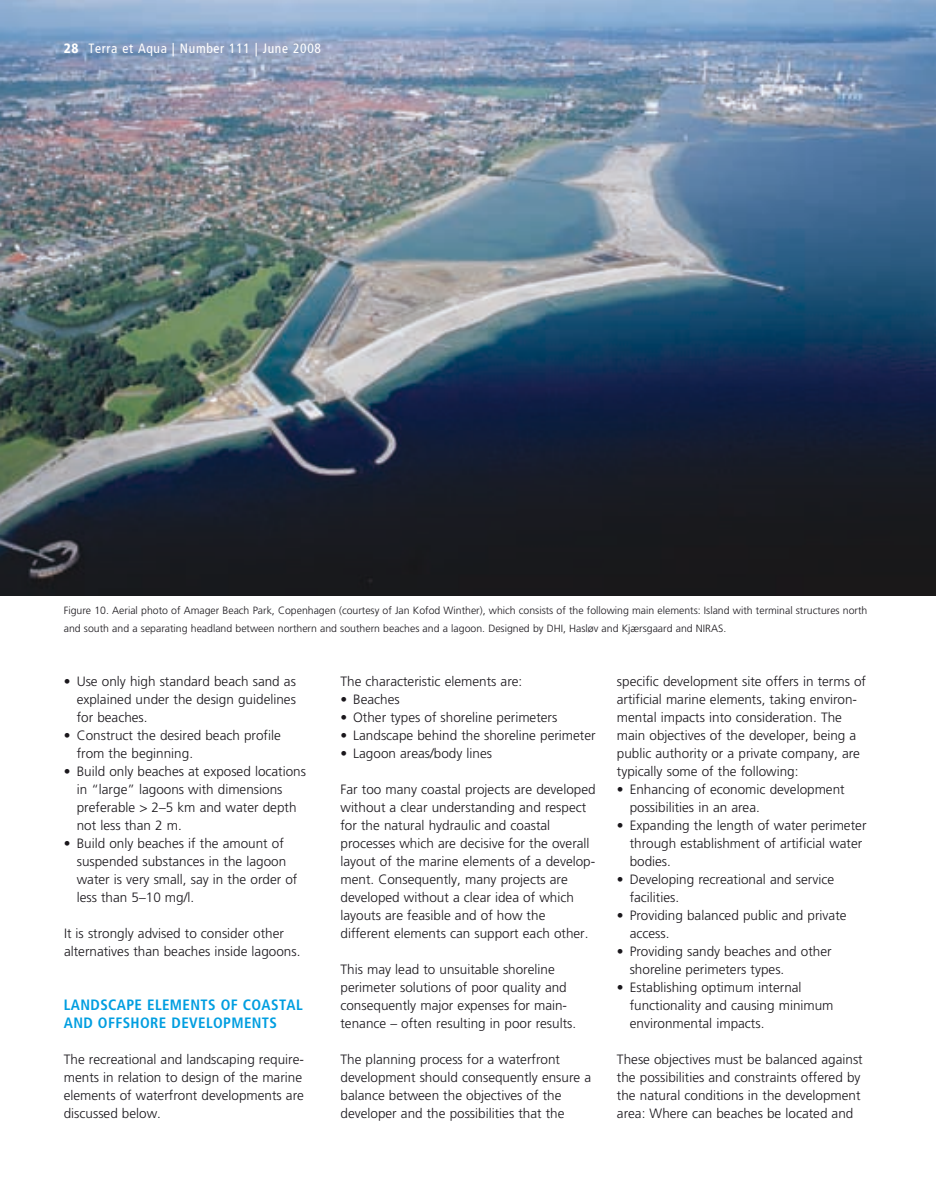
<style>
.page{position:relative;width:936px;height:1191px;background:#fff}
.page>*{position:absolute;margin:0;border:0;box-sizing:border-box;transform-origin:0 0}
.t1{font:700 condensed 15px/18px "Frutiger";letter-spacing:.025em;color:#009ee0}
.t2{font:300 13.5px/18px "Frutiger";color:#1a171c}
.t3{font:condensed 13.5px "Frutiger";letter-spacing:.05em;color:#fff}
.t4{font:300 10.5px/18px "Frutiger";color:#1a171c}
.s1{font-weight:900}
</style>
<div class="page">
<img style="left:0;top:0;width:935px;height:596px">
<p class="t3" style="left:64px;top:41px;width:259px"><span class="s1">28</span> Terra et Aqua | Number 111 | June 2008</p>
<p class="t4" style="left:64px;top:601px;width:805px">Figure 10. Aerial photo of Amager Beach Park, Copenhagen (courtesy of Jan Kofod Winther), which consists of the following main elements: Island with terminal structures north and south and a separating headland between northern and southern beaches and a lagoon. Designed by DHI, Hasløv and Kjærsgaard and NIRAS.</p>
<p class="t2" style="left:77px;top:672px;width:221px;text-align:justify;text-indent:-13px">• Use only high standard beach sand as explained under the design guidelines for beaches.</p>
<p class="t2" style="left:77px;top:726px;width:206px;text-indent:-13px">• Construct the desired beach profile from the beginning.</p>
<p class="t2" style="left:77px;top:762px;width:231px;text-indent:-13px">• Build only beaches at exposed locations in “large” lagoons with dimensions preferable &gt; 2–5 km and water depth not less than 2 m.</p>
<p class="t2" style="left:77px;top:834px;width:222px;text-indent:-13px">• Build only beaches if the amount of suspended substances in the lagoon water is very small, say in the order of less than 5–10 mg/l.</p>
<p class="t2" style="left:64px;top:924px;width:238px">It is strongly advised to consider other alternatives than beaches inside lagoons.</p>
<p class="t1" style="left:64px;top:995px;width:240px">LANDSCAPE ELEMENTS OF COASTAL<br>AND OFFSHORE DEVELOPMENTS</p>
<p class="t2" style="left:64px;top:1050px;width:242px">The recreational and landscaping require&shy;ments in relation to design of the marine elements of waterfront developments are discussed below.</p>
<p class="t2" style="left:340px;top:672px;width:183px">The characteristic elements are:</p>
<p class="t2" style="left:340px;top:690px;width:61px">• Beaches</p>
<p class="t2" style="left:340px;top:708px;width:218px">• Other types of shoreline perimeters</p>
<p class="t2" style="left:340px;top:726px;width:257px">• Landscape behind the shoreline perimeter</p>
<p class="t2" style="left:340px;top:744px;width:153px">• Lagoon areas/body lines</p>
<p class="t2" style="left:340px;top:780px;width:257px">Far too many coastal projects are developed without a clear understanding and respect for the natural hydraulic and coastal processes which are decisive for the overall layout of the marine elements of a develop&shy;ment. Consequently, many projects are developed without a clear idea of which layouts are feasible and of how the different elements can support each other.</p>
<p class="t2" style="left:340px;top:960px;width:237px">This may lead to unsuitable shoreline perimeter solutions of poor quality and consequently major expenses for main&shy;tenance – often resulting in poor results.</p>
<p class="t2" style="left:340px;top:1050px;width:252px">The planning process for a waterfront development should consequently ensure a balance between the objectives of the developer and the possibilities that the</p>
<p class="t2" style="left:617px;top:672px;width:251px">specific development site offers in terms of artificial marine elements, taking environ&shy;mental impacts into consideration. The main objectives of the developer, being a public authority or a private company, are typically some of the following:</p>
<p class="t2" style="left:629px;top:780px;width:216px;text-indent:-13px">• Enhancing of economic development possibilities in an area.</p>
<p class="t2" style="left:629px;top:816px;width:238px;text-indent:-13px">• Expanding the length of water perimeter through establishment of artificial water bodies.</p>
<p class="t2" style="left:629px;top:870px;width:206px;text-indent:-13px">• Developing recreational and service facilities.</p>
<p class="t2" style="left:629px;top:906px;width:218px;text-indent:-13px">• Providing balanced public and private access.</p>
<p class="t2" style="left:629px;top:942px;width:203px;text-indent:-13px">• Providing sandy beaches and other shoreline perimeters types.</p>
<p class="t2" style="left:629px;top:978px;width:205px;text-indent:-13px">• Establishing optimum internal functionality and causing minimum environmental impacts.</p>
<p class="t2" style="left:617px;top:1050px;width:247px">These objectives must be balanced against the possibilities and constraints offered by the natural conditions in the development area: Where can beaches be located and</p>
</div>
